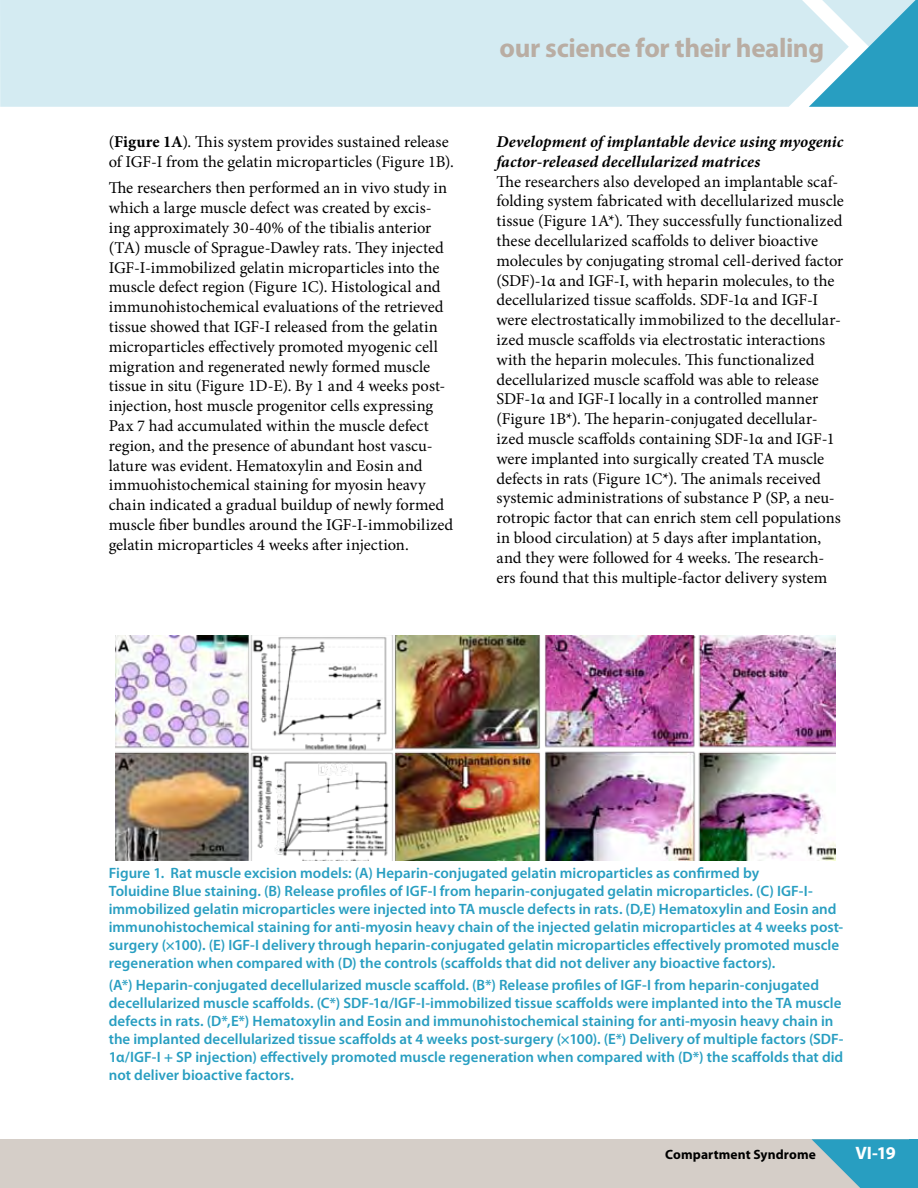
<style>
.page{position:relative;width:918px;height:1188px;background:#fff}
.page>*{position:absolute;margin:0;border:0;box-sizing:border-box;transform-origin:0 0}
.t1{font:700 27px "Myriad Pro";letter-spacing:-.015em;color:#b9ada3}
.t2{font:700 18px "Myriad Pro";color:#fff}
.t3{font:16.5px/19.8px "Minion Pro";color:#000}
.t4{font:italic 700 16.5px/19.8px "Minion Pro";letter-spacing:.005em;color:#000}
.t5{font:600 15px/18px "Myriad Pro";color:#289ec1}
.t6{font:700 13.5px "Myriad Pro";letter-spacing:.01em;color:#000}
.s1{font-weight:700}
</style>
<div class="page">
<div style="left:0;top:0;width:809px;height:107px;background:#d4ebf2"></div>
<svg style="left:809px;top:0;width:109px;height:107px"></svg>
<div style="left:0;top:1139px;width:918px;height:49px;background:#d5cec8"></div>
<svg style="left:812px;top:1139px;width:97px;height:49px"></svg>
<div style="left:909px;top:1139px;width:9px;height:49px;background:#289ec1"></div>
<img style="left:116px;top:636px;width:720px;height:224px">
<p class="t3" style="left:109px;top:132px;width:347px">(<span class="s1">Figure 1A</span>). This system provides sustained release of IGF-I from the gelatin microparticles (Figure 1B).</p>
<p class="t3" style="left:109px;top:178px;width:346px">The researchers then performed an in vivo study in which a large muscle defect was created by excis&shy;ing approximately 30-40% of the tibialis anterior (TA) muscle of Sprague-Dawley rats. They injected IGF-I-immobilized gelatin microparticles into the muscle defect region (Figure 1C). Histological and immunohistochemical evaluations of the retrieved tissue showed that IGF-I released from the gelatin microparticles effectively promoted myogenic cell migration and regenerated newly formed muscle tissue in situ (Figure 1D-E). By 1 and 4 weeks post&shy;injection, host muscle progenitor cells expressing Pax 7 had accumulated within the muscle defect region, and the presence of abundant host vascu&shy;lature was evident. Hematoxylin and Eosin and immuohistochemical staining for myosin heavy chain indicated a gradual buildup of newly formed muscle fiber bundles around the IGF-I-immobilized gelatin microparticles 4 weeks after injection.</p>
<h1 class="t1" style="left:500px;top:30px;width:326px">our science for their healing</h1>
<p class="t4" style="left:496px;top:132px;width:348px">Development of implantable device using myogenic factor-released decellularized matrices</p>
<p class="t3" style="left:496px;top:172px;width:349px">The researchers also developed an implantable scaf&shy;folding system fabricated with decellularized muscle tissue (Figure 1A*). They successfully functionalized these decellularized scaffolds to deliver bioactive molecules by conjugating stromal cell-derived factor (SDF)-1α and IGF-I, with heparin molecules, to the decellularized tissue scaffolds. SDF-1α and IGF-I were electrostatically immobilized to the decellular&shy;ized muscle scaffolds via electrostatic interactions with the heparin molecules. This functionalized decellularized muscle scaffold was able to release SDF-1α and IGF-I locally in a controlled manner (Figure 1B*). The heparin-conjugated decellular&shy;ized muscle scaffolds containing SDF-1α and IGF-1 were implanted into surgically created TA muscle defects in rats (Figure 1C*). The animals received systemic administrations of substance P (SP, a neu&shy;rotropic factor that can enrich stem cell populations in blood circulation) at 5 days after implantation, and they were followed for 4 weeks. The research&shy;ers found that this multiple-factor delivery system</p>
<p class="t5" style="left:109px;top:864px;width:736px">Figure 1. Rat muscle excision models: (A) Heparin-conjugated gelatin microparticles as confirmed by<br>Toluidine Blue staining. (B) Release profiles of IGF-I from heparin-conjugated gelatin microparticles. (C) IGF-I&shy;immobilized gelatin microparticles were injected into TA muscle defects in rats. (D,E) Hematoxylin and Eosin and immunohistochemical staining for anti-myosin heavy chain of the injected gelatin microparticles at 4 weeks post&shy;surgery (×100). (E) IGF-I delivery through heparin-conjugated gelatin microparticles effectively promoted muscle regeneration when compared with (D) the controls (scaffolds that did not deliver any bioactive factors).</p>
<p class="t5" style="left:109px;top:975px;width:736px">(A*) Heparin-conjugated decellularized muscle scaffold. (B*) Release profiles of IGF-I from heparin-conjugated decellularized muscle scaffolds. (C*) SDF-1α/IGF-I-immobilized tissue scaffolds were implanted into the TA muscle defects in rats. (D*,E*) Hematoxylin and Eosin and immunohistochemical staining for anti-myosin heavy chain in the implanted decellularized tissue scaffolds at 4 weeks post-surgery (×100). (E*) Delivery of multiple factors (SDF-1α/IGF-I + SP injection) effectively promoted muscle regeneration when compared with (D*) the scaffolds that did not deliver bioactive factors.</p>
<p class="t6" style="left:665px;top:1145px;width:152px">Compartment Syndrome</p>
<p class="t2" style="left:855px;top:1141px;width:42px">VI-19</p>
</div>
